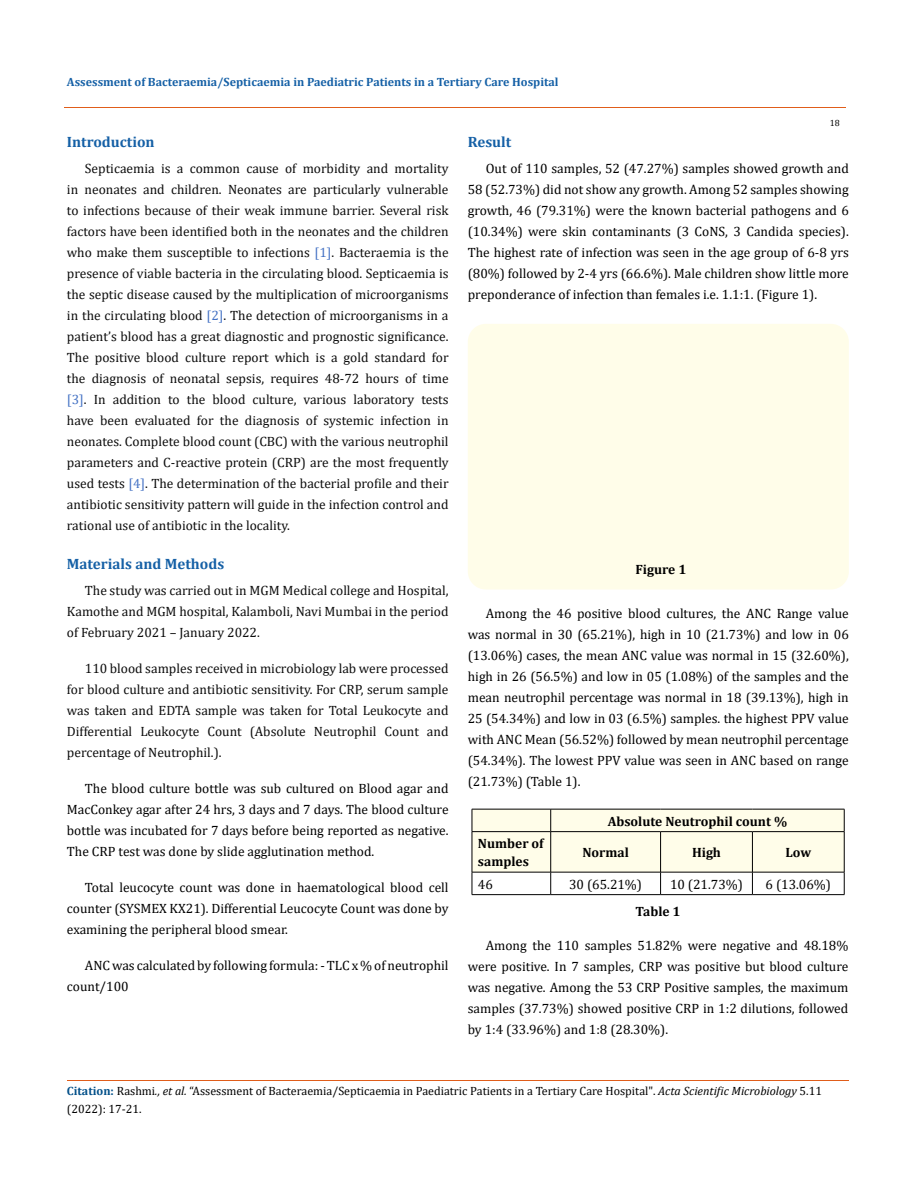
<style>
.page{position:relative;width:917px;height:1188px;background:#fff}
.page>*{position:absolute;margin:0;border:0;box-sizing:border-box;transform-origin:0 0}
.t1{font:700 15px "Cambria";color:#1560a6}
.t2{font:13.5px/21px "Cambria";color:#000;text-align:justify}
.t3{font:13.5px/21px "Cambria";color:#0d0d0d;text-align:justify}
.t4{font:700 13.5px/18px "Cambria";color:#000}
.t5{font:12px/18px "Cambria";color:#000}
.t6{font:700 12px "Cambria";color:#1560a6}
.t7{font:9px "Cambria";color:#000}
.s1{color:#4472c4}
.s2{font-weight:700;color:#035089}
.s3{font-style:italic}
</style>
<div class="page">
<div style="left:468px;top:324px;width:380px;height:266px;background:#fffde9;border-radius:18px"></div>
<svg style="left:471px;top:809px;width:374px;height:85px"></svg>
<hr style="left:472px;top:894px;width:78px;height:1px;background:#000">
<hr style="left:550px;top:894px;width:110px;height:1px;background:#000">
<hr style="left:660px;top:894px;width:92px;height:1px;background:#000">
<hr style="left:752px;top:894px;width:92px;height:1px;background:#000">
<hr style="left:64px;top:108px;width:781px;height:1px;background:#e05d1a">
<hr style="left:67px;top:1080px;width:781px;height:1px;background:#e05d1a">
<p class="t6" style="left:67px;top:73px;width:493px">Assessment of Bacteraemia/Septicaemia in Paediatric Patients in a Tertiary Care Hospital</p>
<p class="t7" style="left:829px;top:118px;width:11px">18</p>
<p class="t1" style="left:67px;top:132px;width:89px">Introduction</p>
<p class="t3" style="left:67px;top:158px;width:383px;text-indent:18px">Septicaemia is a common cause of morbidity and mortality in neonates and children. Neonates are particularly vulnerable to infections because of their weak immune barrier. Several risk factors have been identified both in the neonates and the children who make them susceptible to infections <span class="s1">[1]</span>. Bacteraemia is the presence of viable bacteria in the circulating blood. Septicaemia is the septic disease caused by the multiplication of microorganisms in the circulating blood <span class="s1">[2]</span>. The detection of microorganisms in a patient’s blood has a great diagnostic and prognostic significance.<br>The positive blood culture report which is a gold standard for the diagnosis of neonatal sepsis, requires 48-72 hours of time <span class="s1">[3]</span>. In addition to the blood culture, various laboratory tests have been evaluated for the diagnosis of systemic infection in neonates. Complete blood count (CBC) with the various neutrophil parameters and C-reactive protein (CRP) are the most frequently used tests <span class="s1">[4]</span>. The determination of the bacterial profile and their antibiotic sensitivity pattern will guide in the infection control and rational use of antibiotic in the locality.</p>
<p class="t1" style="left:67px;top:554px;width:159px">Materials and Methods</p>
<p class="t3" style="left:67px;top:580px;width:383px;text-indent:18px">The study was carried out in MGM Medical college and Hospital, Kamothe and MGM hospital, Kalamboli, Navi Mumbai in the period of February 2021 – January 2022.</p>
<p class="t3" style="left:67px;top:658px;width:383px;text-indent:18px">110 blood samples received in microbiology lab were processed for blood culture and antibiotic sensitivity. For CRP, serum sample was taken and EDTA sample was taken for Total Leukocyte and Differential Leukocyte Count (Absolute Neutrophil Count and percentage of Neutrophil.).</p>
<p class="t2" style="left:67px;top:778px;width:383px;text-indent:18px">The blood culture bottle was sub cultured on Blood agar and MacConkey agar after 24 hrs, 3 days and 7 days. The blood culture bottle was incubated for 7 days before being reported as negative.<br>The CRP test was done by slide agglutination method.</p>
<p class="t2" style="left:67px;top:877px;width:383px;text-indent:18px">Total leucocyte count was done in haematological blood cell counter (SYSMEX KX21). Differential Leucocyte Count was done by examining the peripheral blood smear.</p>
<p class="t2" style="left:67px;top:955px;width:383px;text-indent:18px">ANC was calculated by following formula: - TLC x % of neutrophil count/100</p>
<p class="t1" style="left:468px;top:132px;width:45px">Result</p>
<p class="t2" style="left:468px;top:158px;width:382px;text-indent:18px">Out of 110 samples, 52 (47.27%) samples showed growth and 58 (52.73%) did not show any growth. Among 52 samples showing growth, 46 (79.31%) were the known bacterial pathogens and 6 (10.34%) were skin contaminants (3 CoNS, 3 Candida species).<br>The highest rate of infection was seen in the age group of 6-8 yrs (80%) followed by 2-4 yrs (66.6%). Male children show little more preponderance of infection than females i.e. 1.1:1. (Figure 1).</p>
<p class="t4" style="left:635px;top:560px;width:52px">Figure 1</p>
<p class="t2" style="left:468px;top:603px;width:382px;text-indent:18px">Among the 46 positive blood cultures, the ANC Range value was normal in 30 (65.21%), high in 10 (21.73%) and low in 06 (13.06%) cases, the mean ANC value was normal in 15 (32.60%), high in 26 (56.5%) and low in 05 (1.08%) of the samples and the mean neutrophil percentage was normal in 18 (39.13%), high in 25 (54.34%) and low in 03 (6.5%) samples. the highest PPV value with ANC Mean (56.52%) followed by mean neutrophil percentage (54.34%). The lowest PPV value was seen in ANC based on range (21.73%) (Table 1).</p>
<p class="t4" style="left:607px;top:812px;width:181px">Absolute Neutrophil count %</p>
<p class="t4" style="left:478px;top:834px;width:67px">Number of samples</p>
<p class="t4" style="left:582px;top:843px;width:48px">Normal</p>
<p class="t4" style="left:692px;top:843px;width:30px">High</p>
<p class="t4" style="left:785px;top:843px;width:27px">Low</p>
<p class="t2" style="left:478px;top:873px;width:16px">46</p>
<p class="t2" style="left:569px;top:873px;width:74px">30 (65.21%)</p>
<p class="t2" style="left:670px;top:873px;width:74px">10 (21.73%)</p>
<p class="t2" style="left:765px;top:873px;width:67px">6 (13.06%)</p>
<p class="t4" style="left:635px;top:902px;width:47px">Table 1</p>
<p class="t2" style="left:468px;top:935px;width:382px;text-indent:18px">Among the 110 samples 51.82% were negative and 48.18% were positive. In 7 samples, CRP was positive but blood culture was negative. Among the 53 CRP Positive samples, the maximum samples (37.73%) showed positive CRP in 1:2 dilutions, followed by 1:4 (33.96%) and 1:8 (28.30%).</p>
<p class="t5" style="left:67px;top:1082px;width:756px"><span class="s2">Citation:</span> Rashmi<span class="s3">., et al.</span> “Assessment of Bacteraemia/Septicaemia in Paediatric Patients in a Tertiary Care Hospital". <span class="s3">Acta Scientific Microbiology</span> 5.11 (2022): 17-21.</p>
</div>
